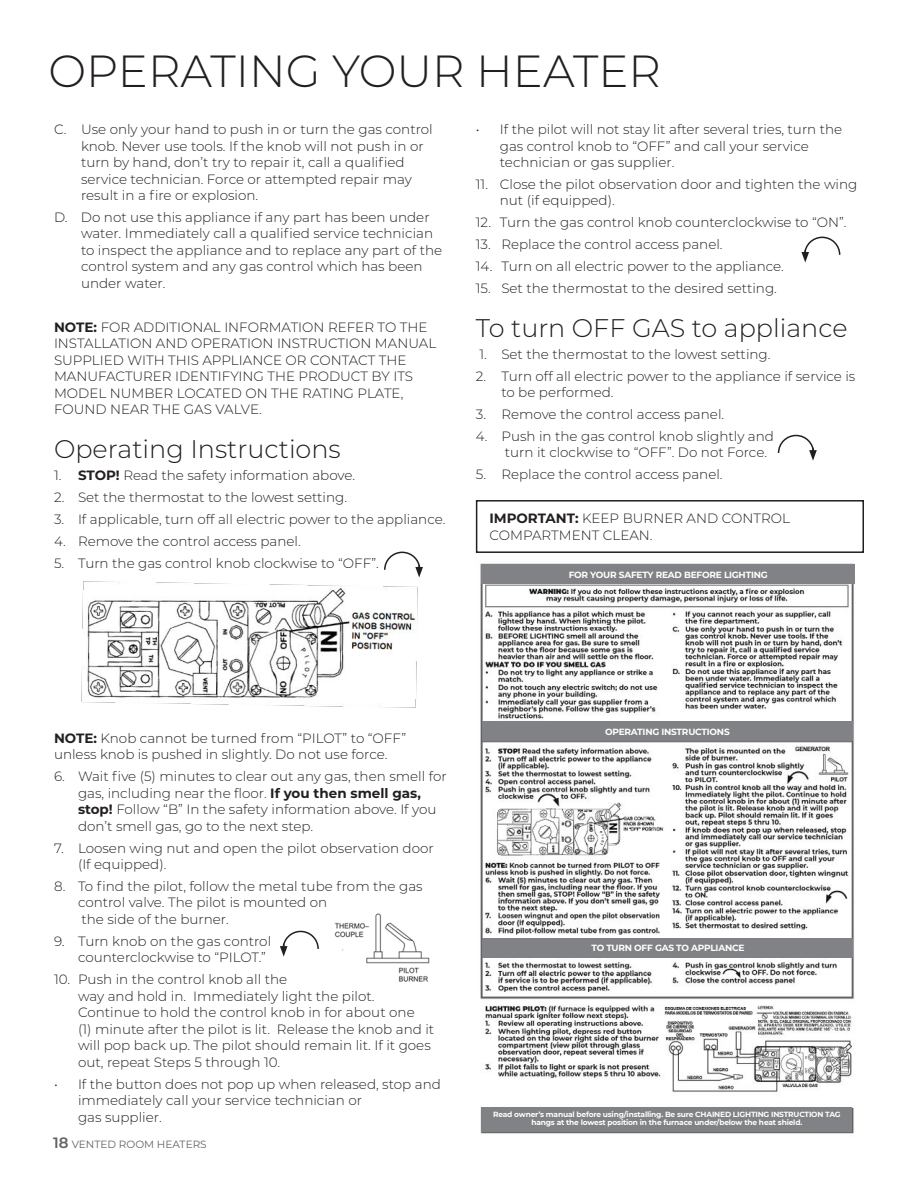
<style>
.page{position:relative;width:918px;height:1188px;background:#fff}
.page>*{position:absolute;margin:0;border:0;box-sizing:border-box;transform-origin:0 0}
.t1{font:300 45px "Montserrat";color:#231f20}
.t2{font:300 25.5px "Montserrat";color:#231f20}
.t3{font:300 13.5px/16.5px "Montserrat";color:#231f20}
.t4{font:10.5px "Montserrat";color:#636366}
.t5{font:700 9px "Montserrat";letter-spacing:-.025em;color:#fff}
.t6{font:700 7.5px/7.5px "Montserrat";letter-spacing:-.025em;color:#fff;text-align:center}
.s1{font-weight:700}
.s2{font-weight:600;font-size:15px}
</style>
<div class="page">
<img style="left:335px;top:913px;width:95px;height:69px">
<svg style="left:280px;top:930px;width:39px;height:27px"></svg>
<svg style="left:384px;top:551px;width:39px;height:26px"></svg>
<img style="left:81px;top:581px;width:337px;height:127px">
<svg style="left:801px;top:236px;width:40px;height:27px"></svg>
<svg style="left:777px;top:434px;width:40px;height:27px"></svg>
<div style="left:476px;top:500px;width:388px;height:53px;border:2px solid #231f20"></div>
<img style="left:480px;top:563px;width:375px;height:571px">
<div style="left:482px;top:565px;width:373px;height:19px;background:#808285"></div>
<div style="left:482px;top:721px;width:371px;height:20px;background:#808285"></div>
<div style="left:483px;top:938px;width:370px;height:20px;background:#808285"></div>
<div style="left:482px;top:1107px;width:370px;height:25px;background:#808285"></div>
<h1 class="t1" style="left:48px;top:47px;width:614px">OPERATING YOUR HEATER</h1>
<p class="t3" style="left:500px;top:121px;width:344px;text-indent:-24px">• If the pilot will not stay lit after several tries, turn the gas control knob to “OFF” and call your service technician or gas supplier.</p>
<p class="t3" style="left:500px;top:176px;width:359px;text-indent:-24px">11. Close the pilot observation door and tighten the wing nut (if equipped).</p>
<p class="t3" style="left:476px;top:214px;width:372px">12. Turn the gas control knob counterclockwise to “ON”.</p>
<p class="t3" style="left:476px;top:236px;width:248px">13. Replace the control access panel.</p>
<p class="t3" style="left:476px;top:258px;width:310px">14. Turn on all electric power to the appliance.</p>
<p class="t3" style="left:476px;top:280px;width:303px">15. Set the thermostat to the desired setting.</p>
<h2 class="t2" style="left:476px;top:315px;width:373px">To turn OFF GAS to appliance</h2>
<p class="t3" style="left:479px;top:346px;width:293px">1. Set the thermostat to the lowest setting.</p>
<p class="t3" style="left:501px;top:368px;width:356px;text-indent:-26px">2. Turn off all electric power to the appliance if service is to be performed.</p>
<p class="t3" style="left:476px;top:406px;width:250px">3. Remove the control access panel.</p>
<p class="t3" style="left:505px;top:428px;width:271px;text-indent:-29px">4. Push in the gas control knob slightly and turn it clockwise to “OFF”. Do not Force.</p>
<p class="t3" style="left:476px;top:466px;width:248px">5. Replace the control access panel.</p>
<p class="t3" style="left:489px;top:510px;width:302px"><span class="s1">IMPORTANT:</span> KEEP BURNER AND CONTROL<br>COMPARTMENT CLEAN.</p>
<p class="t5" style="left:569px;top:570px;width:200px">FOR YOUR SAFETY READ BEFORE LIGHTING</p>
<p class="t3" style="left:81px;top:121px;width:353px;text-indent:-27px">C. Use only your hand to push in or turn the gas control knob. Never use tools. If the knob will not push in or turn by hand, don’t try to repair it, call a qualified service technician. Force or attempted repair may result in a fire or explosion.</p>
<p class="t3" style="left:81px;top:209px;width:363px;text-indent:-27px">D. Do not use this appliance if any part has been under water. Immediately call a qualified service technician to inspect the appliance and to replace any part of the control system and any gas control which has been under water.</p>
<p class="t3" style="left:54px;top:319px;width:384px"><span class="s1">NOTE:</span> FOR ADDITIONAL INFORMATION REFER TO THE INSTALLATION AND OPERATION INSTRUCTION MANUAL SUPPLIED WITH THIS APPLIANCE OR CONTACT THE MANUFACTURER IDENTIFYING THE PRODUCT BY ITS MODEL NUMBER LOCATED ON THE RATING PLATE, FOUND NEAR THE GAS VALVE.</p>
<h2 class="t2" style="left:54px;top:436px;width:288px">Operating Instructions</h2>
<p class="t3" style="left:54px;top:467px;width:303px">1. <span class="s1">STOP!</span> Read the safety information above.</p>
<p class="t3" style="left:54px;top:489px;width:295px">2. Set the thermostat to the lowest setting.</p>
<p class="t3" style="left:54px;top:511px;width:393px">3. If applicable, turn off all electric power to the appliance.</p>
<p class="t3" style="left:54px;top:533px;width:248px">4. Remove the control access panel.</p>
<p class="t3" style="left:54px;top:555px;width:326px">5. Turn the gas control knob clockwise to “OFF”.</p>
<p class="t3" style="left:54px;top:730px;width:354px"><span class="s1">NOTE:</span> Knob cannot be turned from “PILOT” to “OFF” unless knob is pushed in slightly. Do not use force.</p>
<p class="t3" style="left:78px;top:768px;width:370px;text-indent:-24px">6. Wait five (5) minutes to clear out any gas, then smell for gas, including near the floor. <span class="s1">If you then smell gas, stop!</span> Follow “B” In the safety information above. If you don’t smell gas, go to the next step.</p>
<p class="t3" style="left:78px;top:840px;width:357px;text-indent:-24px">7. Loosen wing nut and open the pilot observation door (If equipped).</p>
<p class="t3" style="left:78px;top:878px;width:346px;text-indent:-24px">8. To find the pilot, follow the metal tube from the gas control valve. The pilot is mounted on<br>the side of the burner.</p>
<p class="t3" style="left:78px;top:933px;width:195px;text-indent:-24px">9. Turn knob on the gas control counterclockwise to “PILOT.”</p>
<p class="t3" style="left:78px;top:971px;width:358px;text-indent:-24px">10. Push in the control knob all the<br>way and hold in. Immediately light the pilot.<br>Continue to hold the control knob in for about one<br>(1) minute after the pilot is lit. Release the knob and it will pop back up. The pilot should remain lit. If it goes out, repeat Steps 5 through 10.</p>
<p class="t3" style="left:78px;top:1076px;width:364px;text-indent:-24px">• If the button does not pop up when released, stop and immediately call your service technician or<br>gas supplier.</p>
<p class="t4" style="left:53px;top:1139px;width:155px"><span class="s2">18</span> VENTED ROOM HEATERS</p>
<p class="t5" style="left:605px;top:727px;width:126px">OPERATING INSTRUCTIONS</p>
<p class="t5" style="left:591px;top:944px;width:154px">TO TURN OFF GAS TO APPLIANCE</p>
<p class="t6" style="left:493px;top:1111px;width:349px">Read owner’s manual before using/installing. Be sure CHAINED LIGHTING INSTRUCTION TAG hangs at the lowest position in the furnace under/below the heat shield.</p>
</div>
